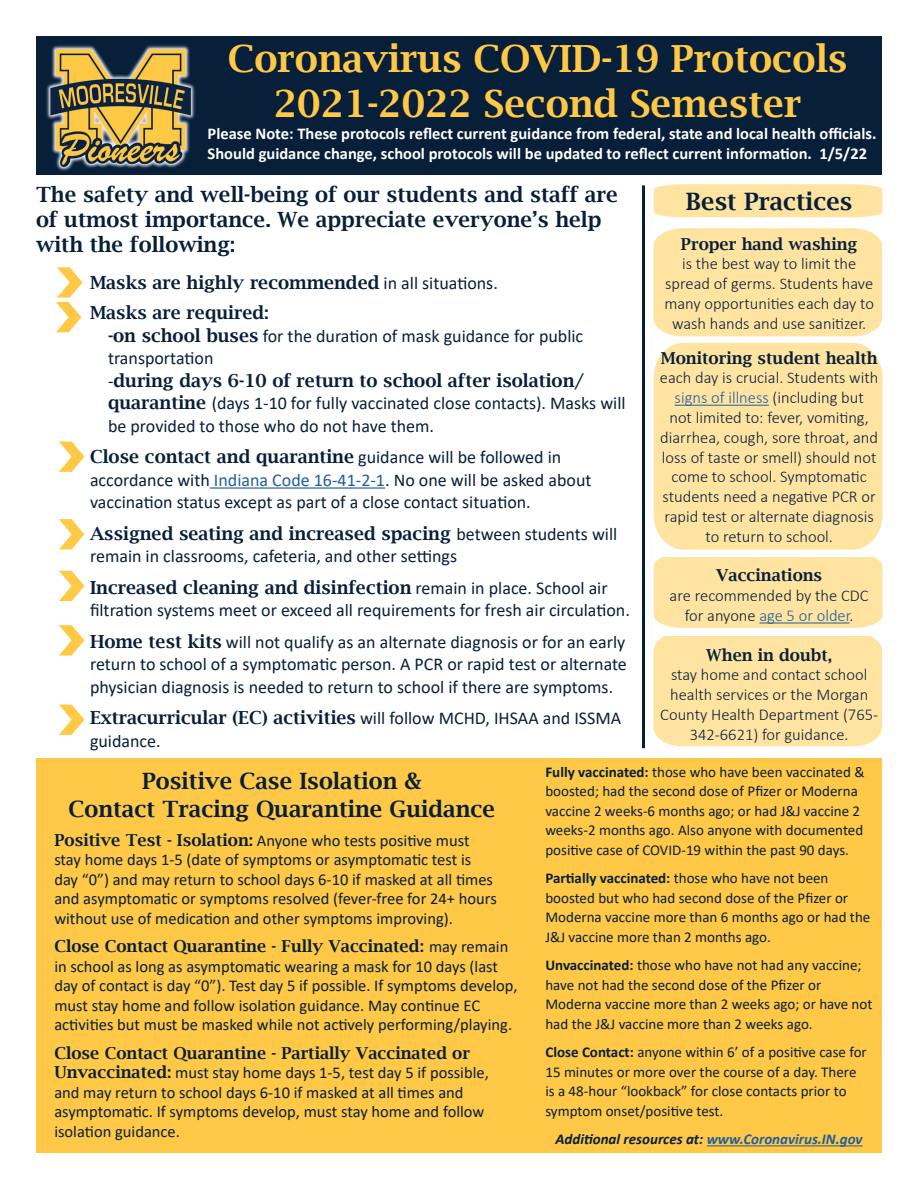
<style>
.page{position:relative;width:918px;height:1188px;background:#fff}
.page>*{position:absolute;margin:0;border:0;box-sizing:border-box;transform-origin:0 0}
.t1{font:600 37.5px/45px "Lucida Bright";color:#ffc846;text-align:center}
.t2{font:600 24px "Lucida Bright";color:#081f3a}
.t3{font:600 22.5px/28.5px "Lucida Bright";color:#081f3a;text-align:center}
.t4{font:600 21px/25.2px "Lucida Bright";color:#081f3a}
.t5{font:18px/22.5px "Calibri";color:#081f3a}
.t6{font:600 18px/30px "Lucida Bright";color:#081f3a}
.t7{font:16.5px/19.5px "Calibri";color:#081f3a}
.t8{font:300 16.5px/19.8px "Calibri";color:#081f3a;text-align:center}
.t9{font:700 16.5px/19.8px "Calibri";color:#fff}
.t10{font:600 16.5px "Lucida Bright";color:#081f3a}
.t11{font:15px/19.5px "Calibri";color:#081f3a}
.t12{font:italic 700 15px "Calibri";color:#081f3a}
.s1{font-family:"Calibri";font-weight:400}
.s2{font-family:"Lucida Bright";font-weight:600}
.s3{color:#215e9e}
.s4{font-weight:700}
</style>
<div class="page">
<hr style="left:210px;top:487px;width:175px;height:2px;background:#215e9e">
<div style="left:654px;top:184px;width:228px;height:33px;background:#ffe3a1"></div>
<div style="left:36px;top:36px;width:846px;height:139px;background:#081f3a"></div>
<img style="left:46px;top:45px;width:149px;height:126px">
<div style="left:36px;top:758px;width:846px;height:394px;background:#ffc846"></div>
<div style="left:653px;top:228px;width:229px;height:108px;background:#ffe3a1"></div>
<hr style="left:642px;top:185px;width:3px;height:563px;background:#081f3a">
<div style="left:654px;top:343px;width:228px;height:207px;background:#ffe3a1"></div>
<div style="left:654px;top:558px;width:228px;height:70px;background:#ffe3a1"></div>
<div style="left:653px;top:636px;width:229px;height:110px;background:#ffe3a1"></div>
<hr style="left:675px;top:405px;width:94px;height:1px;background:#215e9e">
<hr style="left:759px;top:623px;width:91px;height:1px;background:#215e9e">
<svg style="left:56px;top:267px;width:27px;height:65px"></svg>
<svg style="left:59px;top:442px;width:25px;height:30px"></svg>
<svg style="left:59px;top:519px;width:25px;height:30px"></svg>
<svg style="left:59px;top:571px;width:25px;height:30px"></svg>
<svg style="left:59px;top:625px;width:25px;height:31px"></svg>
<svg style="left:59px;top:705px;width:25px;height:30px"></svg>
<hr style="left:707px;top:1145px;width:156px;height:1px;background:#215e9e">
<h1 class="t1" style="left:228px;top:36px;width:621px">Coronavirus COVID-19 Protocols<br>2021-2022 Second Semester</h1>
<p class="t9" style="left:208px;top:124px;width:670px">Please Note: These protocols reflect current guidance from federal, state and local health officials.<br>Should guidance change, school protocols will be updated to reflect current information. 1/5/22</p>
<h3 class="t4" style="left:36px;top:181px;width:584px">The safety and well-being of our students and staff are of utmost importance. We appreciate everyone’s help with the following:</h3>
<p class="t6" style="left:90px;top:268px;width:409px">Masks are highly recommended <span class="s1">in all situations.<br></span>Masks are required:</p>
<p class="t5" style="left:108px;top:324px;width:477px"><span class="s2">-on school buses</span> for the duration of mask guidance for public transportation</p>
<p class="t6" style="left:108px;top:365px;width:478px"><span class="s1">-</span>during days 6-10 of return to school after isolation/</p>
<p class="t5" style="left:108px;top:392px;width:519px"><span class="s2">quarantine</span> (days 1-10 for fully vaccinated close contacts). Masks will be provided to those who do not have them.</p>
<p class="t6" style="left:90px;top:442px;width:473px">Close contact and quarantine <span class="s1">guidance will be followed in</span></p>
<p class="t5" style="left:90px;top:468px;width:503px">accordance with <span class="s3">Indiana Code 16-41-2-1</span>. No one will be asked about vaccination status except as part of a close contact situation.</p>
<p class="t6" style="left:90px;top:518px;width:529px">Assigned seating and increased spacing <span class="s1">between students will</span></p>
<p class="t5" style="left:90px;top:545px;width:369px">remain in classrooms, cafeteria, and other settings</p>
<p class="t6" style="left:90px;top:572px;width:519px">Increased cleaning and disinfection <span class="s1">remain in place. School air</span></p>
<p class="t5" style="left:90px;top:594px;width:541px;line-height:31.5px">filtration systems meet or exceed all requirements for fresh air circulation.<br><span class="s2">Home test kits</span> will not qualify as an alternate diagnosis or for an early</p>
<p class="t5" style="left:90px;top:653px;width:538px">return to school of a symptomatic person. A PCR or rapid test or alternate physician diagnosis is needed to return to school if there are symptoms.</p>
<p class="t6" style="left:90px;top:703px;width:533px">Extracurricular (EC) activities <span class="s1">will follow MCHD, IHSAA and ISSMA</span></p>
<p class="t5" style="left:90px;top:729px;width:72px">guidance.</p>
<h2 class="t2" style="left:686px;top:188px;width:168px">Best Practices</h2>
<p class="t10" style="left:681px;top:234px;width:178px">Proper hand washing</p>
<p class="t8" style="left:664px;top:254px;width:211px">is the best way to limit the spread of germs. Students have many opportunities each day to wash hands and use sanitizer.</p>
<p class="t10" style="left:661px;top:348px;width:218px">Monitoring student health</p>
<p class="t8" style="left:660px;top:368px;width:220px">each day is crucial. Students with <span class="s3">signs of illness</span> (including but<br>not limited to: fever, vomiting, diarrhea, cough, sore throat, and loss of taste or smell) should not come to school. Symptomatic students need a negative PCR or rapid test or alternate diagnosis to return to school.</p>
<p class="t10" style="left:716px;top:566px;width:108px">Vaccinations</p>
<p class="t8" style="left:670px;top:586px;width:201px">are recommended by the CDC for anyone <span class="s3">age 5 or older</span>.</p>
<p class="t10" style="left:706px;top:645px;width:128px">When in doubt,</p>
<p class="t8" style="left:660px;top:665px;width:219px">stay home and contact school health services or the Morgan<br>County Health Department (765-<br>342-6621) for guidance.</p>
<p class="t11" style="left:545px;top:762px;width:321px"><span class="s4">Fully vaccinated:</span> those who have been vaccinated &amp; boosted; had the second dose of Pfizer or Moderna vaccine 2 weeks-6 months ago; or had J&amp;J vaccine 2 weeks-2 months ago. Also anyone with documented positive case of COVID-19 within the past 90 days.</p>
<p class="t11" style="left:545px;top:868px;width:326px"><span class="s4">Partially vaccinated:</span> those who have not been boosted but who had second dose of the Pfizer or Moderna vaccine more than 6 months ago or had the J&amp;J vaccine more than 2 months ago.</p>
<p class="t11" style="left:545px;top:955px;width:329px"><span class="s4">Unvaccinated:</span> those who have not had any vaccine; have not had the second dose of the Pfizer or Moderna vaccine more than 2 weeks ago; or have not had the J&amp;J vaccine more than 2 weeks ago.</p>
<p class="t11" style="left:545px;top:1042px;width:323px"><span class="s4">Close Contact:</span> anyone within 6’ of a positive case for 15 minutes or more over the course of a day. There is a 48-hour “lookback” for close contacts prior to symptom onset/positive test.</p>
<p class="t12" style="left:555px;top:1129px;width:309px">Additional resources at: <span class="s3">www.Coronavirus.IN.gov</span></p>
<h3 class="t3" style="left:69px;top:767px;width:428px">Positive Case Isolation &amp;<br>Contact Tracing Quarantine Guidance</h3>
<p class="t7" style="left:54px;top:830px;width:444px"><span class="s2">Positive Test - Isolation:</span> Anyone who tests positive must stay home days 1-5 (date of symptoms or asymptomatic test is day “0”) and may return to school days 6-10 if masked at all times and asymptomatic or symptoms resolved (fever-free for 24+ hours without use of medication and other symptoms improving).</p>
<p class="t10" style="left:54px;top:937px;width:456px">Close Contact Quarantine - Fully Vaccinated: <span class="s1">may remain</span></p>
<p class="t7" style="left:54px;top:956px;width:465px">in school as long as asymptomatic wearing a mask for 10 days (last day of contact is day “0”). Test day 5 if possible. If symptoms develop, must stay home and follow isolation guidance. May continue EC activities but must be masked while not actively performing/playing.</p>
<p class="t10" style="left:54px;top:1043px;width:417px">Close Contact Quarantine - Partially Vaccinated or</p>
<p class="t7" style="left:54px;top:1062px;width:436px"><span class="s2">Unvaccinated:</span> must stay home days 1-5, test day 5 if possible, and may return to school days 6-10 if masked at all times and asymptomatic. If symptoms develop, must stay home and follow isolation guidance.</p>
</div>
